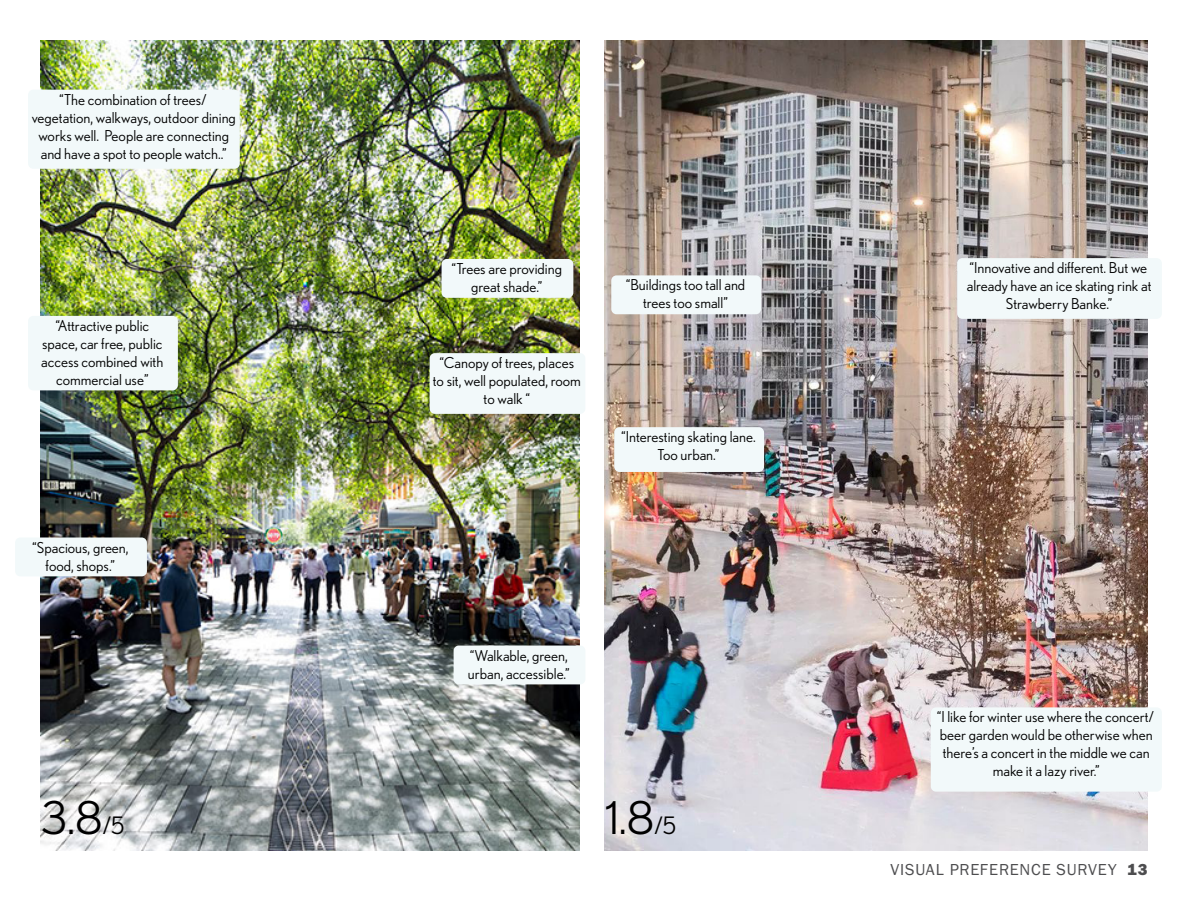
<style>
.page{position:relative;width:1188px;height:918px;background:#fff}
.page>*{position:absolute;margin:0;border:0;box-sizing:border-box;transform-origin:0 0}
.t1{font:45px "Nobel";color:#000}
.t2{font:16.5px "Franklin Gothic URW Boo";letter-spacing:.05em;color:#4d4d4f}
.t3{font:15px/18px "Nobel";color:#000;text-align:center}
.s1{font-size:24px}
.s2{font-family:"Franklin Gothic URW Hea"}
</style>
<div class="page">
<img style="left:604px;top:41px;width:544px;height:809px">
<img style="left:40px;top:40px;width:539px;height:810px">
<div style="left:616px;top:429px;width:147px;height:41px;background:#f2f9fa;border-radius:4px"></div>
<div style="left:614px;top:427px;width:150px;height:45px;border:3px solid #f2f9fa;border-radius:4px"></div>
<div style="left:959px;top:260px;width:201px;height:57px;background:#f2f9fa;border-radius:4px"></div>
<div style="left:957px;top:258px;width:205px;height:61px;border:3px solid #f2f9fa;border-radius:4px"></div>
<div style="left:932px;top:709px;width:228px;height:81px;background:#f2f9fa;border-radius:4px"></div>
<div style="left:931px;top:707px;width:231px;height:85px;border:3px solid #f2f9fa;border-radius:4px"></div>
<div style="left:613px;top:277px;width:147px;height:36px;background:#f2f9fa;border-radius:4px"></div>
<div style="left:611px;top:275px;width:150px;height:39px;border:3px solid #f2f9fa;border-radius:4px"></div>
<div style="left:30px;top:91px;width:208px;height:76px;background:#f2f9fa;border-radius:4px"></div>
<div style="left:28px;top:90px;width:212px;height:79px;border:3px solid #f2f9fa;border-radius:4px"></div>
<div style="left:30px;top:317px;width:146px;height:72px;background:#f2f9fa;border-radius:4px"></div>
<div style="left:28px;top:316px;width:150px;height:74px;border:3px solid #f2f9fa;border-radius:4px"></div>
<div style="left:431px;top:355px;width:153px;height:57px;background:#f2f9fa;border-radius:4px"></div>
<div style="left:430px;top:353px;width:155px;height:61px;border:3px solid #f2f9fa;border-radius:4px"></div>
<div style="left:455px;top:647px;width:129px;height:36px;background:#f2f9fa;border-radius:4px"></div>
<div style="left:454px;top:646px;width:131px;height:38px;border:3px solid #f2f9fa;border-radius:4px"></div>
<div style="left:443px;top:260px;width:129px;height:36px;background:#f2f9fa;border-radius:4px"></div>
<div style="left:442px;top:259px;width:131px;height:39px;border:3px solid #f2f9fa;border-radius:4px"></div>
<div style="left:17px;top:539px;width:128px;height:36px;background:#f2f9fa;border-radius:4px"></div>
<div style="left:15px;top:538px;width:132px;height:38px;border:3px solid #f2f9fa;border-radius:4px"></div>
<p class="t3" style="left:32px;top:90px;width:206px">“The combination of trees/ vegetation, walkways, outdoor dining works well. People are connecting and have a spot to people watch..”</p>
<p class="t3" style="left:41px;top:316px;width:124px">“Attractive public space, car free, public access combined with commercial use”</p>
<p class="t3" style="left:32px;top:538px;width:98px">“Spacious, green, food, shops.”</p>
<p class="t3" style="left:452px;top:259px;width:112px">“Trees are providing great shade.”</p>
<p class="t3" style="left:433px;top:354px;width:150px">“Canopy of trees, places to sit, well populated, room to walk “</p>
<p class="t3" style="left:626px;top:276px;width:121px">“Buildings too tall and trees too small”</p>
<p class="t3" style="left:621px;top:428px;width:136px">“Interesting skating lane.<br>Too urban.”</p>
<p class="t3" style="left:468px;top:646px;width:103px;text-align:left">“Walkable, green, urban, accessible.”</p>
<h1 class="t1" style="left:41px;top:792px;width:85px">3.8<span class="s1">/5</span></h1>
<h1 class="t1" style="left:606px;top:792px;width:72px">1.8<span class="s1">/5</span></h1>
<p class="t3" style="left:967px;top:259px;width:186px">“Innovative and different. But we already have an ice skating rink at<br>Strawberry Banke.”</p>
<p class="t3" style="left:937px;top:708px;width:219px">“I like for winter use where the concert/ beer garden would be otherwise when there’s a concert in the middle we can make it a lazy river.”</p>
<p class="t2" style="left:891px;top:859px;width:258px">VISUAL PREFERENCE SURVEY <span class="s2">13</span></p>
</div>
